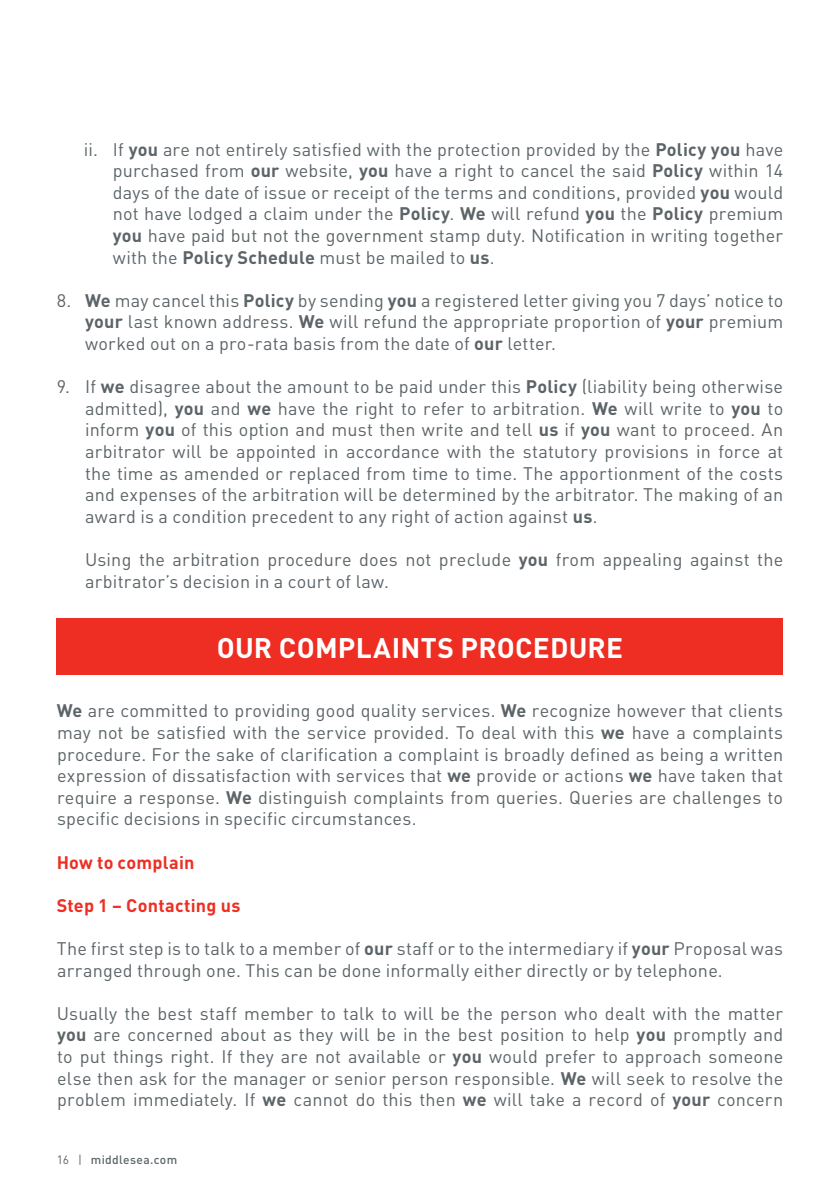
<style>
.page{position:relative;width:840px;height:1191px;background:#fff}
.page>*{position:absolute;margin:0;border:0;box-sizing:border-box;transform-origin:0 0}
.t1{font:700 28px "DIN Pro";letter-spacing:.01em;color:#fff}
.t2{font:18px/21.6px "DIN Pro";letter-spacing:.01em;color:#5c6468;text-align:justify}
.t3{font:700 18px "DIN Pro";letter-spacing:.01em;color:#ee2e22}
.t4{font:500 12px "DIN Pro";letter-spacing:.025em;color:#5c6468}
.s1{font-weight:700}
.s2{font-weight:400}
</style>
<div class="page">
<div style="left:57px;top:618px;width:725px;height:57px;background:#ee2e22"></div>
<p class="t2" style="left:113px;top:136px;width:671px;text-indent:-29px">ii. If <span class="s1">you</span> are not entirely satisfied with the protection provided by the <span class="s1">Policy you</span> have purchased from <span class="s1">our</span> website, <span class="s1">you</span> have a right to cancel the said <span class="s1">Policy</span> within 14 days of the date of issue or receipt of the terms and conditions, provided <span class="s1">you</span> would not have lodged a claim under the <span class="s1">Policy</span>. <span class="s1">We</span> will refund <span class="s1">you</span> the <span class="s1">Policy</span> premium <span class="s1">you</span> have paid but not the government stamp duty. Notification in writing together with the <span class="s1">Policy Schedule</span> must be mailed to <span class="s1">us</span>.</p>
<p class="t2" style="left:85px;top:288px;width:699px;text-indent:-28px">8. <span class="s1">We</span> may cancel this <span class="s1">Policy</span> by sending <span class="s1">you</span> a registered letter giving you 7 days’ notice to <span class="s1">your</span> last known address. <span class="s1">We</span> will refund the appropriate proportion of <span class="s1">your</span> premium worked out on a pro-rata basis from the date of <span class="s1">our</span> letter.</p>
<p class="t2" style="left:85px;top:374px;width:699px;text-indent:-28px">9. If <span class="s1">we</span> disagree about the amount to be paid under this <span class="s1">Policy</span> (liability being otherwise admitted), <span class="s1">you</span> and <span class="s1">we</span> have the right to refer to arbitration. <span class="s1">We</span> will write to <span class="s1">you</span> to inform <span class="s1">you</span> of this option and must then write and tell <span class="s1">us</span> if <span class="s1">you</span> want to proceed. An arbitrator will be appointed in accordance with the statutory provisions in force at the time as amended or replaced from time to time. The apportionment of the costs and expenses of the arbitration will be determined by the arbitrator. The making of an award is a condition precedent to any right of action against <span class="s1">us</span>.</p>
<p class="t2" style="left:85px;top:547px;width:699px">Using the arbitration procedure does not preclude <span class="s1">you</span> from appealing against the arbitrator’s decision in a court of law.</p>
<h1 class="t1" style="left:217px;top:625px;width:407px">OUR COMPLAINTS PROCEDURE</h1>
<p class="t2" style="left:57px;top:698px;width:727px"><span class="s1">We</span> are committed to providing good quality services. <span class="s1">We</span> recognize however that clients may not be satisfied with the service provided. To deal with this <span class="s1">we</span> have a complaints procedure. For the sake of clarification a complaint is broadly defined as being a written expression of dissatisfaction with services that <span class="s1">we</span> provide or actions <span class="s1">we</span> have taken that require a response. <span class="s1">We</span> distinguish complaints from queries. Queries are challenges to specific decisions in specific circumstances.</p>
<p class="t3" style="left:57px;top:847px;width:139px">How to complain</p>
<p class="t3" style="left:57px;top:890px;width:185px">Step 1 – Contacting us</p>
<p class="t2" style="left:57px;top:936px;width:727px">The first step is to talk to a member of <span class="s1">our</span> staff or to the intermediary if <span class="s1">your</span> Proposal was arranged through one. This can be done informally either directly or by telephone.</p>
<p class="t2" style="left:57px;top:1000px;width:727px">Usually the best staff member to talk to will be the person who dealt with the matter <span class="s1">you</span> are concerned about as they will be in the best position to help <span class="s1">you</span> promptly and to put things right. If they are not available or <span class="s1">you</span> would prefer to approach someone else then ask for the manager or senior person responsible. <span class="s1">We</span> will seek to resolve the problem immediately. If <span class="s1">we</span> cannot do this then <span class="s1">we</span> will take a record of <span class="s1">your</span> concern</p>
<p class="t4" style="left:57px;top:1150px;width:122px"><span class="s2">16 |</span> middlesea.com</p>
</div>
